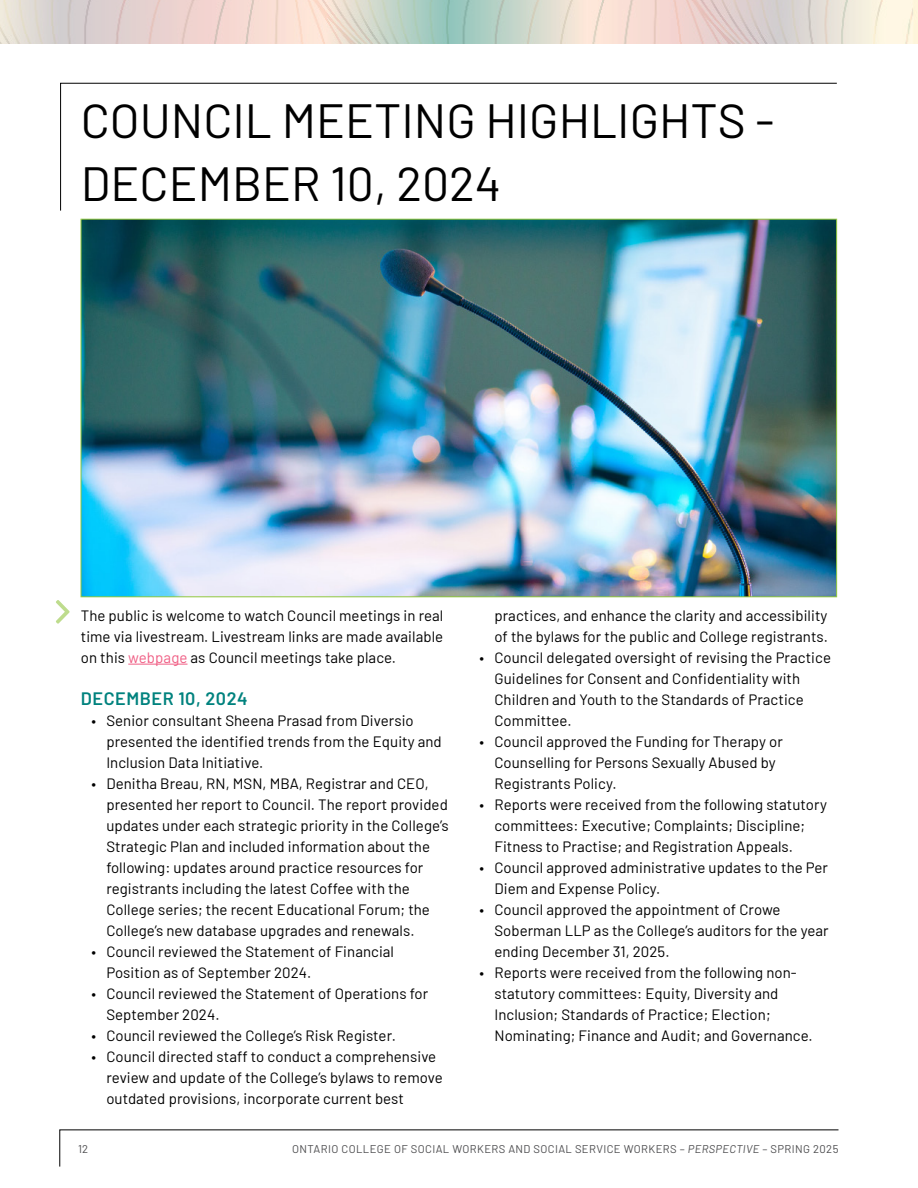
<style>
.page{position:relative;width:918px;height:1188px;background:#fff}
.page>*{position:absolute;margin:0;border:0;box-sizing:border-box;transform-origin:0 0}
.t1{font:48px/63px "Barlow";color:#000}
.t2{font:600 18px "Barlow";letter-spacing:.03em;color:#00827e}
.t3{font:15px/21px "Barlow";letter-spacing:.005em;color:#000}
.t4{font:11.25px "Barlow";letter-spacing:.035em;color:#4d4d4f}
.s1{color:#f05f85}
.s2{font-style:italic}
</style>
<div class="page">
<hr style="left:128px;top:664px;width:60px;height:1px;background:#f05f85">
<svg style="left:60px;top:82px;width:777px;height:129px"></svg>
<svg style="left:56px;top:600px;width:14px;height:24px"></svg>
<img style="left:83px;top:221px;width:752px;height:374px">
<img style="left:0;top:0;width:918px;height:44px">
<svg style="left:59px;top:1129px;width:780px;height:38px"></svg>
<h1 class="t1" style="left:81px;top:86px;width:695px">COUNCIL MEETING HIGHLIGHTS -<br>DECEMBER 10, 2024</h1>
<p class="t3" style="left:81px;top:604px;width:364px;text-align:justify">The public is welcome to watch Council meetings in real time via livestream. Livestream links are made available on this <span class="s1">webpage</span> as Council meetings take place.</p>
<p class="t2" style="left:81px;top:685px;width:168px">DECEMBER 10, 2024</p>
<p class="t3" style="left:106px;top:709px;width:337px;text-indent:-15px">• Senior consultant Sheena Prasad from Diversio presented the identified trends from the Equity and<br>Inclusion Data Initiative.</p>
<p class="t3" style="left:106px;top:772px;width:344px;text-indent:-15px">• Denitha Breau, RN, MSN, MBA, Registrar and CEO, presented her report to Council. The report provided updates under each strategic priority in the College’s Strategic Plan and included information about the following: updates around practice resources for registrants including the latest Coffee with the College series; the recent Educational Forum; the College’s new database upgrades and renewals.</p>
<p class="t3" style="left:106px;top:940px;width:289px;text-indent:-15px">• Council reviewed the Statement of Financial<br>Position as of September 2024.</p>
<p class="t3" style="left:106px;top:982px;width:323px;text-indent:-15px">• Council reviewed the Statement of Operations for<br>September 2024.</p>
<p class="t3" style="left:91px;top:1024px;width:306px">• Council reviewed the College’s Risk Register.</p>
<p class="t3" style="left:106px;top:1045px;width:338px;text-indent:-15px">• Council directed staff to conduct a comprehensive review and update of the College’s bylaws to remove outdated provisions, incorporate current best</p>
<p class="t3" style="left:494px;top:604px;width:335px">practices, and enhance the clarity and accessibility of the bylaws for the public and College registrants.</p>
<p class="t3" style="left:494px;top:646px;width:338px;text-indent:-15px">• Council delegated oversight of revising the Practice Guidelines for Consent and Confidentiality with Children and Youth to the Standards of Practice Committee.</p>
<p class="t3" style="left:494px;top:730px;width:290px;text-indent:-15px">• Council approved the Funding for Therapy or<br>Counselling for Persons Sexually Abused by<br>Registrants Policy.</p>
<p class="t3" style="left:494px;top:793px;width:334px;text-indent:-15px">• Reports were received from the following statutory committees: Executive; Complaints; Discipline;<br>Fitness to Practise; and Registration Appeals.</p>
<p class="t3" style="left:494px;top:856px;width:335px;text-indent:-15px">• Council approved administrative updates to the Per<br>Diem and Expense Policy.</p>
<p class="t3" style="left:494px;top:898px;width:336px;text-indent:-15px">• Council approved the appointment of Crowe<br>Soberman LLP as the College’s auditors for the year ending December 31, 2025.</p>
<p class="t3" style="left:494px;top:961px;width:320px;text-indent:-15px">• Reports were received from the following non&shy;statutory committees: Equity, Diversity and Inclusion; Standards of Practice; Election; Nominating; Finance and Audit; and Governance.</p>
<p class="t4" style="left:78px;top:1140px;width:12px">12</p>
<p class="t4" style="left:292px;top:1140px;width:548px">ONTARIO COLLEGE OF SOCIAL WORKERS AND SOCIAL SERVICE WORKERS – <span class="s2">PERSPECTIVE</span> – SPRING 2025</p>
</div>
